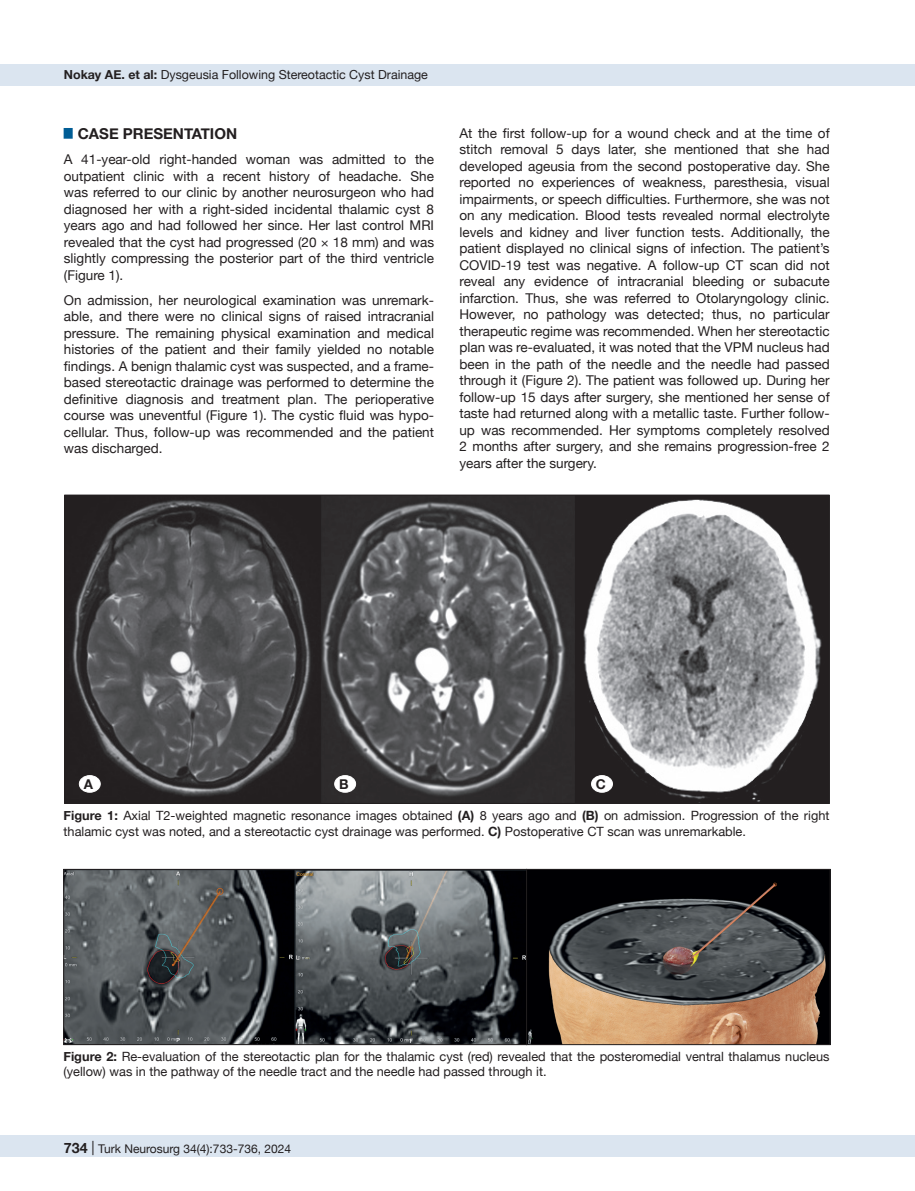
<style>
.page{position:relative;width:915px;height:1191px;background:#fff}
.page>*{position:absolute;margin:0;border:0;box-sizing:border-box;transform-origin:0 0}
.t1{font:700 15px "Helvetica Neue";color:#231f20}
.t2{font:13.5px/16.5px "Helvetica Neue";color:#231f20;text-align:justify}
.t3{font:700 13.5px "Helvetica Neue";color:#231f20}
.t4{font:12.75px/15.8px "Helvetica Neue";color:#231f20}
.t5{font:12.45px "Helvetica Neue";color:#231f20}
.t6{font:12px "Helvetica Neue";color:#231f20}
.s1{font-weight:700}
.s2{font-weight:700;font-size:14.25px}
.s3{font-size:14.25px}
</style>
<div class="page">
<div style="left:0;top:1135px;width:914px;height:22px;background:#dbe5f0"></div>
<div style="left:0;top:64px;width:914px;height:21px;background:#dbe5f0"></div>
<img style="left:66px;top:497px;width:761px;height:305px">
<img style="left:65px;top:871px;width:763px;height:172px">
<div style="left:63px;top:869px;width:463px;height:176px;border:1px solid #231f20"></div>
<div style="left:526px;top:869px;width:304px;height:176px;border:1px solid #231f20"></div>
<div style="left:79px;top:775px;width:21px;height:17px;background:#fff;border-radius:50%"></div>
<div style="left:79px;top:775px;width:21px;height:17px;border:1px solid #fff;border-radius:50%"></div>
<div style="left:334px;top:775px;width:21px;height:17px;background:#fff;border-radius:50%"></div>
<div style="left:334px;top:775px;width:21px;height:17px;border:1px solid #fff;border-radius:50%"></div>
<div style="left:591px;top:775px;width:21px;height:17px;background:#fff;border-radius:50%"></div>
<div style="left:591px;top:775px;width:21px;height:17px;border:1px solid #fff;border-radius:50%"></div>
<p class="t5" style="left:64px;top:66px;width:365px"><span class="s1">Nokay AE. et al:</span> Dysgeusia Following Stereotactic Cyst Drainage</p>
<p class="t1" style="left:64px;top:122px;width:175px"><sup>█</sup> CASE PRESENTATION</p>
<p class="t2" style="left:64px;top:152px;width:371px">A 41-year-old right-handed woman was admitted to the outpatient clinic with a recent history of headache. She was referred to our clinic by another neurosurgeon who had diagnosed her with a right-sided incidental thalamic cyst 8 years ago and had followed her since. Her last control MRI revealed that the cyst had progressed (20 × 18 mm) and was slightly compressing the posterior part of the third ventricle (Figure 1).</p>
<p class="t2" style="left:64px;top:293px;width:371px">On admission, her neurological examination was unremark&shy;able, and there were no clinical signs of raised intracranial pressure. The remaining physical examination and medical histories of the patient and their family yielded no notable findings. A benign thalamic cyst was suspected, and a frame&shy;based stereotactic drainage was performed to determine the definitive diagnosis and treatment plan. The perioperative course was uneventful (Figure 1). The cystic fluid was hypo&shy;cellular. Thus, follow-up was recommended and the patient was discharged.</p>
<p class="t2" style="left:459px;top:125px;width:371px">At the first follow-up for a wound check and at the time of stitch removal 5 days later, she mentioned that she had developed ageusia from the second postoperative day. She reported no experiences of weakness, paresthesia, visual impairments, or speech difficulties. Furthermore, she was not on any medication. Blood tests revealed normal electrolyte levels and kidney and liver function tests. Additionally, the patient displayed no clinical signs of infection. The patient’s COVID-19 test was negative. A follow-up CT scan did not reveal any evidence of intracranial bleeding or subacute infarction. Thus, she was referred to Otolaryngology clinic.<br>However, no pathology was detected; thus, no particular therapeutic regime was recommended. When her stereotactic plan was re-evaluated, it was noted that the VPM nucleus had been in the path of the needle and the needle had passed through it (Figure 2). The patient was followed up. During her follow-up 15 days after surgery, she mentioned her sense of taste had returned along with a metallic taste. Further follow&shy;up was recommended. Her symptoms completely resolved 2 months after surgery, and she remains progression-free 2 years after the surgery.</p>
<p class="t3" style="left:84px;top:773px;width:11px">A</p>
<p class="t3" style="left:339px;top:773px;width:11px">B</p>
<p class="t3" style="left:595px;top:773px;width:12px">C</p>
<p class="t4" style="left:64px;top:808px;width:767px"><span class="s1">Figure 1:</span> Axial T2-weighted magnetic resonance images obtained <span class="s1">(A)</span> 8 years ago and <span class="s1">(B)</span> on admission. Progression of the right thalamic cyst was noted, and a stereotactic cyst drainage was performed. <span class="s1">C)</span> Postoperative CT scan was unremarkable.</p>
<p class="t4" style="left:63px;top:1049px;width:767px"><span class="s1">Figure 2:</span> Re-evaluation of the stereotactic plan for the thalamic cyst (red) revealed that the posteromedial ventral thalamus nucleus (yellow) was in the pathway of the needle tract and the needle had passed through it.</p>
<p class="t6" style="left:63px;top:1140px;width:229px"><span class="s2">734</span> <span class="s3">|</span> Turk Neurosurg 34(4):733-736, 2024</p>
</div>
